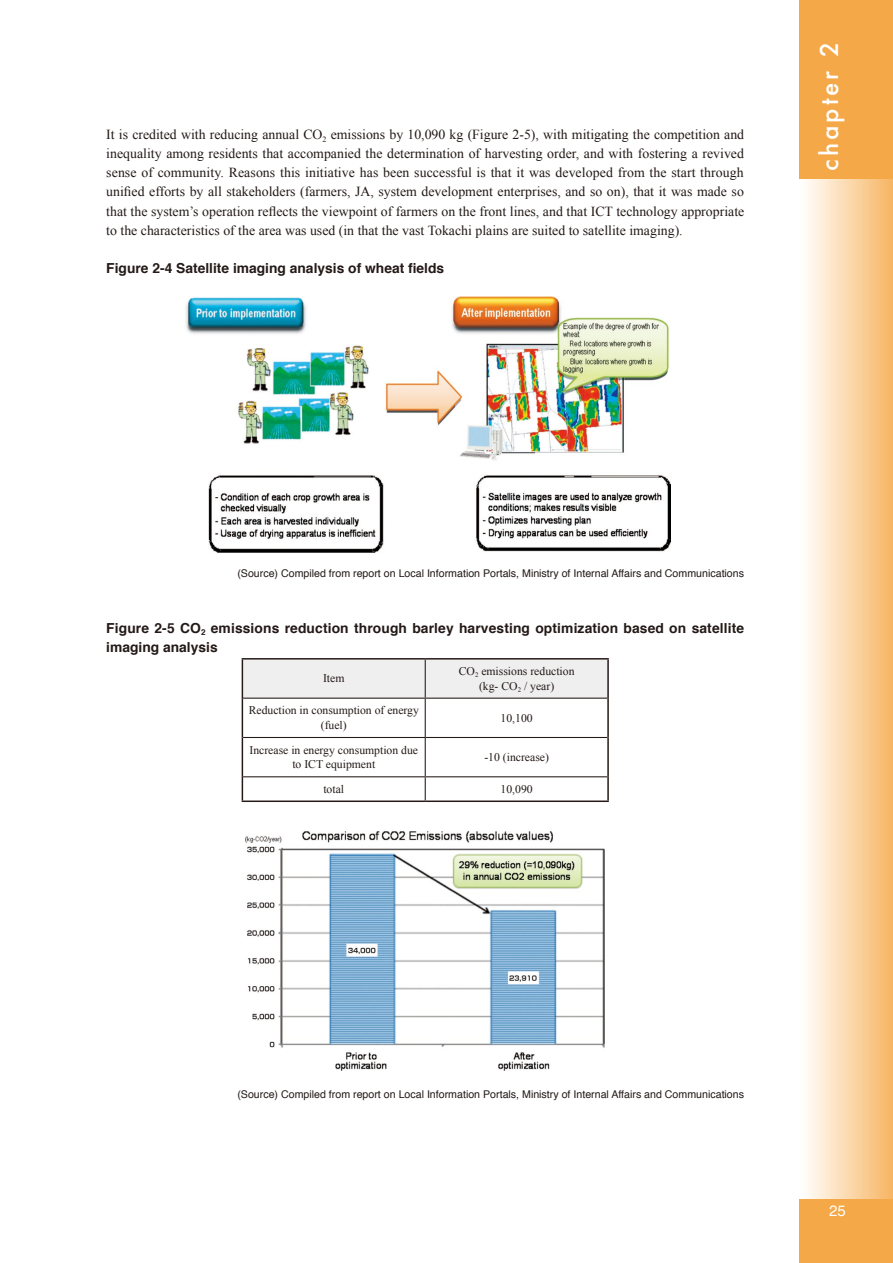
<style>
.page{position:relative;width:893px;height:1263px;background:#fff}
.page>*{position:absolute;margin:0;border:0;box-sizing:border-box;transform-origin:0 0}
.t1{font:500 24px "Futura";letter-spacing:.125em;color:#fff}
.t2{font:15px "Helvetica";color:#fff}
.t3{font:13.8px/19.2px "Times New Roman";color:#231916;text-align:justify}
.t4{font:700 13.8px/19.2px "Helvetica";letter-spacing:.01em;color:#231916}
.t5{font:11.7px/14.9px "Times New Roman";color:#231916;text-align:center}
.t6{font:10.65px "Helvetica";color:#231916}
</style>
<div class="page">
<div style="left:799px;top:0;width:94px;height:1263px;background:linear-gradient(to right,#fff,#f7b665)"></div>
<div style="left:799px;top:1199px;width:94px;height:64px;background:#f5a848"></div>
<div style="left:799px;top:0;width:94px;height:179px;background:#f5a848"></div>
<img style="left:185px;top:297px;width:486px;height:256px">
<div style="left:243px;top:659px;width:364px;height:39px;background:#efeff0"></div>
<hr style="left:242px;top:658px;width:183px;height:1px;background:#231916">
<hr style="left:242px;top:659px;width:1px;height:39px;background:#231916">
<hr style="left:425px;top:658px;width:184px;height:1px;background:#231916">
<hr style="left:607px;top:659px;width:2px;height:39px;background:#231916">
<hr style="left:242px;top:698px;width:1px;height:39px;background:#231916">
<hr style="left:607px;top:698px;width:2px;height:39px;background:#231916">
<hr style="left:242px;top:737px;width:1px;height:40px;background:#231916">
<hr style="left:607px;top:737px;width:2px;height:40px;background:#231916">
<svg style="left:242px;top:777px;width:1px;height:23px"></svg>
<hr style="left:607px;top:777px;width:2px;height:23px;background:#231916">
<hr style="left:242px;top:800px;width:183px;height:2px;background:#231916">
<hr style="left:425px;top:800px;width:184px;height:2px;background:#231916">
<hr style="left:425px;top:659px;width:1px;height:39px;background:#231916">
<hr style="left:243px;top:698px;width:182px;height:1px;background:#231916">
<hr style="left:425px;top:698px;width:182px;height:1px;background:#231916">
<hr style="left:425px;top:699px;width:1px;height:38px;background:#231916">
<hr style="left:243px;top:737px;width:182px;height:1px;background:#231916">
<hr style="left:425px;top:737px;width:182px;height:1px;background:#231916">
<hr style="left:425px;top:738px;width:1px;height:38px;background:#231916">
<hr style="left:243px;top:776px;width:182px;height:1px;background:#231916">
<hr style="left:425px;top:776px;width:182px;height:1px;background:#231916">
<svg style="left:425px;top:777px;width:1px;height:23px"></svg>
<img style="left:246px;top:832px;width:359px;height:239px">
<p class="t3" style="left:106px;top:125px;width:639px">It is credited with reducing annual CO<sub>2</sub> emissions by 10,090 kg (Figure 2-5), with mitigating the competition and inequality among residents that accompanied the determination of harvesting order, and with fostering a revived sense of community. Reasons this initiative has been successful is that it was developed from the start through unified efforts by all stakeholders (farmers, JA, system development enterprises, and so on), that it was made so that the system’s operation reflects the viewpoint of farmers on the front lines, and that ICT technology appropriate to the characteristics of the area was used (in that the vast Tokachi plains are suited to satellite imaging).</p>
<p class="t4" style="left:106px;top:259px;width:339px">Figure 2-4 Satellite imaging analysis of wheat fields</p>
<h1 class="t1" style="left:813px;top:171px;width:130px;rotate:-90deg">chapter 2</h1>
<p class="t6" style="left:237px;top:565px;width:508px">(Source) Compiled from report on Local Information Portals, Ministry of Internal Affairs and Communications</p>
<p class="t4" style="left:106px;top:618px;width:639px">Figure 2-5 CO<sub>2</sub> emissions reduction through barley harvesting optimization based on satellite imaging analysis</p>
<p class="t5" style="left:323px;top:671px;width:23px">Item</p>
<p class="t5" style="left:459px;top:663px;width:117px">CO<sub>2</sub> emissions reduction (kg- CO<sub>2</sub> / year)</p>
<p class="t5" style="left:249px;top:703px;width:172px">Reduction in consumption of energy (fuel)</p>
<p class="t5" style="left:501px;top:710px;width:34px">10,100</p>
<p class="t5" style="left:249px;top:742px;width:170px">Increase in energy consumption due to ICT equipment</p>
<p class="t5" style="left:484px;top:749px;width:66px">-10 (increase)</p>
<p class="t5" style="left:323px;top:781px;width:22px">total</p>
<p class="t5" style="left:501px;top:781px;width:34px">10,090</p>
<p class="t6" style="left:237px;top:1086px;width:508px">(Source) Compiled from report on Local Information Portals, Ministry of Internal Affairs and Communications</p>
<p class="t2" style="left:829px;top:1199px;width:18px">25</p>
</div>
